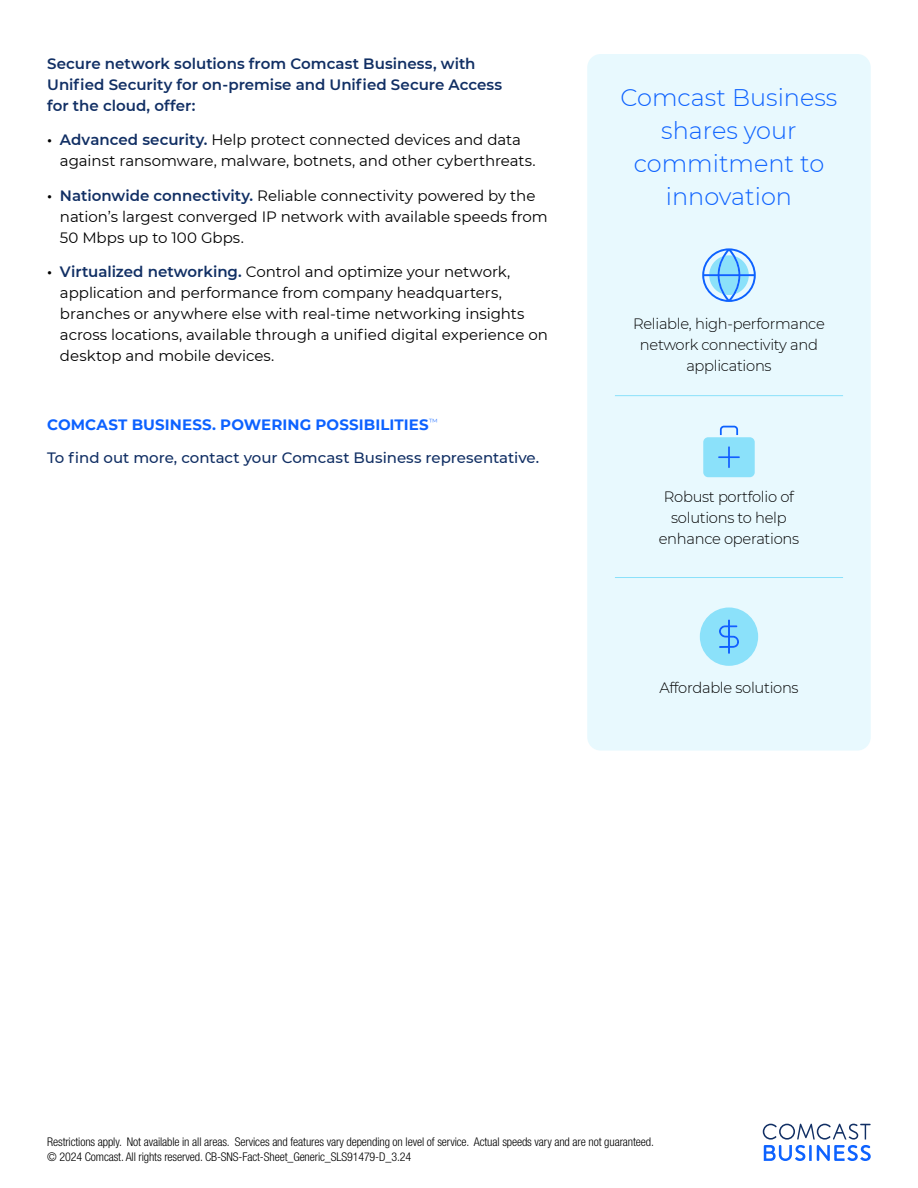
<style>
.page{position:relative;width:918px;height:1188px;background:#fff}
.page>*{position:absolute;margin:0;border:0;box-sizing:border-box;transform-origin:0 0}
.t1{font:300 24px/33px "Montserrat";color:#0d62ff;text-align:center}
.t2{font:15px/21px "Montserrat";letter-spacing:-.005em;color:#000}
.t3{font:300 15px/21px "Montserrat";letter-spacing:-.02em;color:#000;text-align:center}
.t4{font:600 15px/21px "Montserrat";color:#112f64}
.t5{font:500 15px "Montserrat";color:#112f64}
.t6{font:700 15px "Montserrat";letter-spacing:.005em;color:#0d62ff}
.t7{font:300 condensed 12px/15px "Helvetica Neue LT Std";letter-spacing:-.01em;color:#000}
.s1{font-weight:600}
.s2{font-weight:600;color:#112f64}
</style>
<div class="page">
<svg style="left:763px;top:1124px;width:108px;height:37px"></svg>
<div style="left:587px;top:54px;width:284px;height:697px;background:#e8f9fe;border-radius:14px"></div>
<svg style="left:702px;top:248px;width:54px;height:54px"></svg>
<svg style="left:703px;top:426px;width:52px;height:51px"></svg>
<svg style="left:700px;top:608px;width:58px;height:58px"></svg>
<hr style="left:615px;top:395px;width:228px;height:1px;background:#8be1fa">
<hr style="left:615px;top:577px;width:228px;height:1px;background:#8be1fa">
<p class="t4" style="left:47px;top:52px;width:457px">Secure network solutions from Comcast Business, with<br>Unified Security for on-premise and Unified Secure Access for the cloud, offer:</p>
<p class="t2" style="left:60px;top:129px;width:477px;text-indent:-13px"><span class="s1">•</span> <span class="s2">Advanced security.</span> Help protect connected devices and data against ransomware, malware, botnets, and other cyberthreats.</p>
<p class="t2" style="left:60px;top:184px;width:489px;text-indent:-13px"><span class="s1">•</span> <span class="s2">Nationwide connectivity.</span> Reliable connectivity powered by the nation’s largest converged IP network with available speeds from<br>50 Mbps up to 100 Gbps.</p>
<p class="t2" style="left:60px;top:261px;width:489px;text-indent:-13px"><span class="s1">•</span> <span class="s2">Virtualized networking.</span> Control and optimize your network, application and performance from company headquarters, branches or anywhere else with real-time networking insights across locations, available through a unified digital experience on desktop and mobile devices.</p>
<p class="t6" style="left:47px;top:414px;width:392px">COMCAST BUSINESS. POWERING POSSIBILITIES<sup>™</sup></p>
<p class="t5" style="left:47px;top:447px;width:493px">To find out more, contact your Comcast Business representative.</p>
<h1 class="t1" style="left:621px;top:80px;width:218px">Comcast Business shares your commitment to innovation</h1>
<p class="t3" style="left:633px;top:312px;width:193px">Reliable, high-performance network connectivity and applications</p>
<p class="t3" style="left:659px;top:486px;width:142px">Robust portfolio of solutions to help enhance operations</p>
<p class="t3" style="left:659px;top:677px;width:141px">Affordable solutions</p>
<p class="t7" style="left:47px;top:1134px;width:608px">Restrictions apply. Not available in all areas. Services and features vary depending on level of service. Actual speeds vary and are not guaranteed. © 2024 Comcast. All rights reserved. CB-SNS-Fact-Sheet_Generic_SLS91479-D_3.24</p>
</div>
